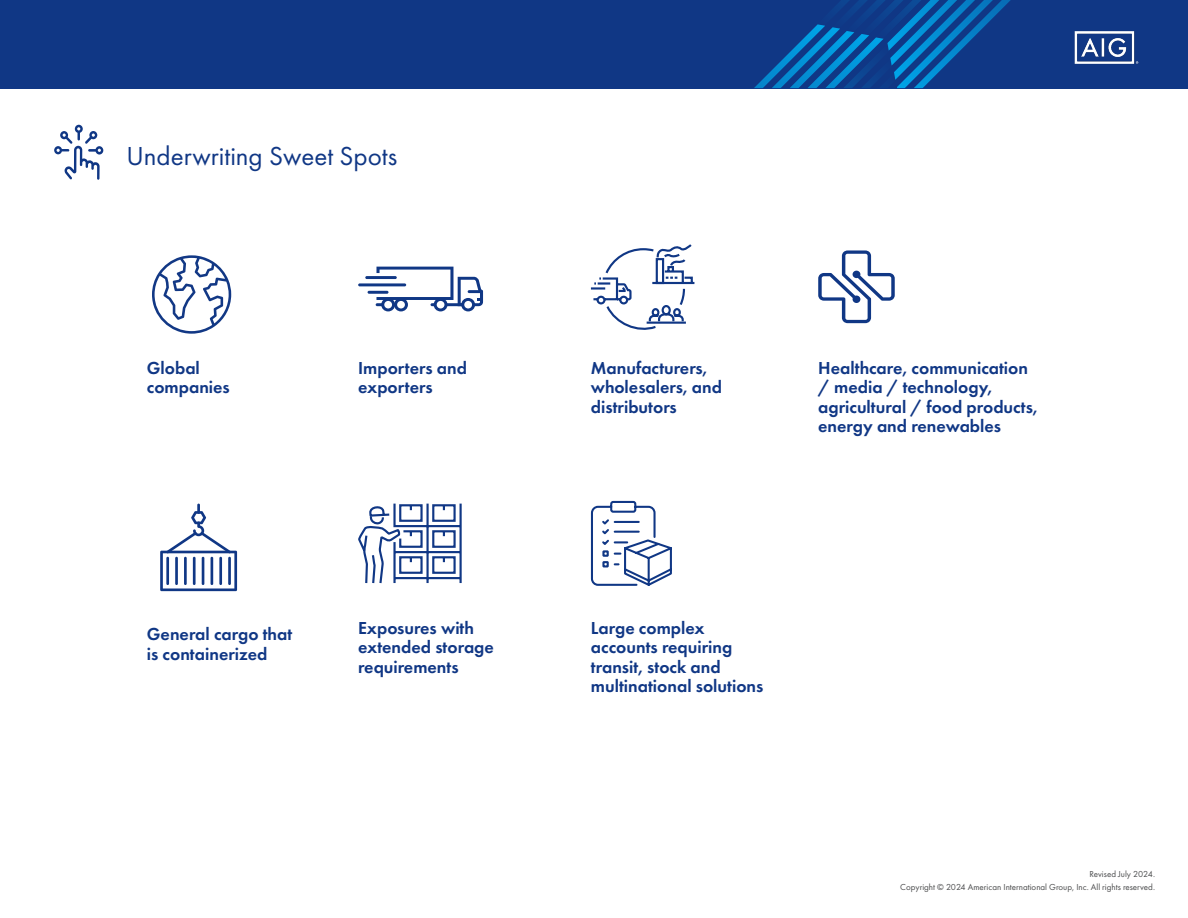
<style>
.page{position:relative;width:1188px;height:918px;background:#fff}
.page>*{position:absolute;margin:0;border:0;box-sizing:border-box;transform-origin:0 0}
.t1{font:27px "Futura PT";color:#103785}
.t2{font:600 18px/19.5px "Futura PT";color:#103785}
.t3{font:9px "Futura PT";color:#4b4c4d}
</style>
<div class="page">
<svg style="left:160px;top:504px;width:77px;height:87px"></svg>
<svg style="left:152px;top:255px;width:79px;height:79px"></svg>
<hr style="left:365px;top:276px;width:32px;height:3px;background:#103785;border-radius:2px">
<hr style="left:358px;top:283px;width:48px;height:3px;background:#103785;border-radius:2px">
<hr style="left:368px;top:291px;width:20px;height:3px;background:#103785;border-radius:2px">
<svg style="left:376px;top:267px;width:107px;height:44px"></svg>
<svg style="left:590px;top:244px;width:105px;height:86px"></svg>
<svg style="left:818px;top:250px;width:77px;height:73px"></svg>
<svg style="left:358px;top:503px;width:104px;height:81px"></svg>
<svg style="left:590px;top:500px;width:82px;height:86px"></svg>
<svg style="left:54px;top:125px;width:49px;height:55px"></svg>
<div style="left:0;top:0;width:1188px;height:88px;background:#103785"></div>
<svg style="left:754px;top:0;width:257px;height:88px"></svg>
<p class="t1" style="left:126px;top:140px;width:272px">Underwriting Sweet Spots</p>
<p class="t2" style="left:358px;top:358px;width:110px">Importers and exporters</p>
<p class="t2" style="left:591px;top:358px;width:133px">Manufacturers, wholesalers, and distributors</p>
<p class="t2" style="left:147px;top:358px;width:85px">Global companies</p>
<p class="t2" style="left:818px;top:358px;width:221px">Healthcare, communication / media / technology, agricultural / food products, energy and renewables</p>
<p class="t2" style="left:147px;top:624px;width:147px">General cargo that is containerized</p>
<p class="t2" style="left:358px;top:618px;width:137px">Exposures with extended storage requirements</p>
<p class="t2" style="left:591px;top:618px;width:174px">Large complex accounts requiring transit, stock and multinational solutions</p>
<p class="t3" style="left:1089px;top:869px;width:67px">Revised July 2024.</p>
<p class="t3" style="left:900px;top:882px;width:256px">Copyright © 2024 American International Group, Inc. All rights reserved.</p>
</div>
